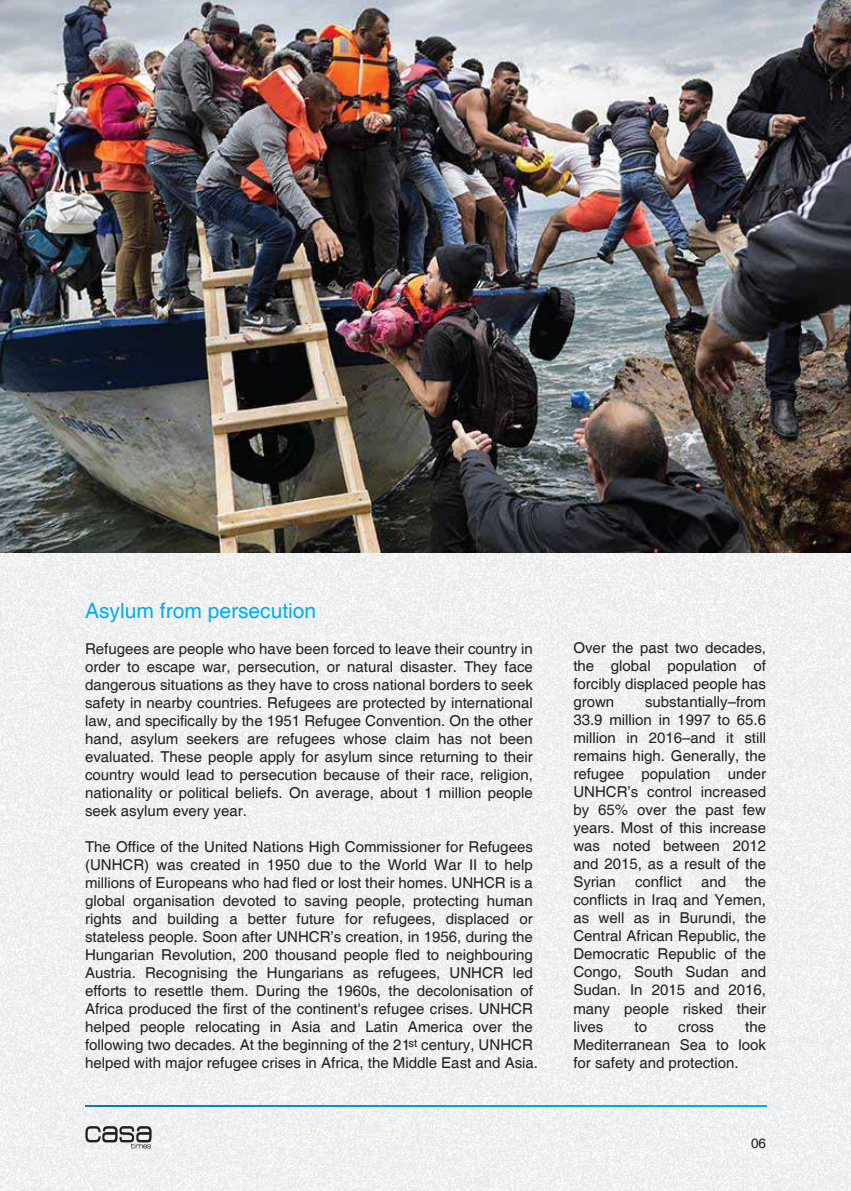
<style>
.page{position:relative;width:851px;height:1191px;background:#fff}
.page>*{position:absolute;margin:0;border:0;box-sizing:border-box;transform-origin:0 0}
.t1{font:21px "Helvetica";color:#00aeef}
.t2{font:15px/18px "Helvetica";color:#231f20;text-align:justify}
.t3{font:13.5px "Helvetica";color:#231f20}
</style>
<div class="page">
<img style="left:0;top:552px;width:850px;height:639px">
<img style="left:0;top:0;width:850px;height:552px">
<svg style="left:85px;top:1105px;width:681px;height:1px"></svg>
<svg style="left:85px;top:1126px;width:67px;height:22px"></svg>
<h1 class="t1" style="left:85px;top:598px;width:233px">Asylum from persecution</h1>
<p class="t2" style="left:85px;top:640px;width:449px">Refugees are people who have been forced to leave their country in order to escape war, persecution, or natural disaster. They face dangerous situations as they have to cross national borders to seek safety in nearby countries. Refugees are protected by international law, and specifically by the 1951 Refugee Convention. On the other hand, asylum seekers are refugees whose claim has not been evaluated. These people apply for asylum since returning to their country would lead to persecution because of their race, religion, nationality or political beliefs. On average, about 1 million people seek asylum every year.</p>
<p class="t2" style="left:85px;top:838px;width:454px;text-align:left">The Office of the United Nations High Commissioner for Refugees (UNHCR) was created in 1950 due to the World War II to help millions of Europeans who had fled or lost their homes. UNHCR is a global organisation devoted to saving people, protecting human rights and building a better future for refugees, displaced or stateless people. Soon after UNHCR’s creation, in 1956, during the Hungarian Revolution, 200 thousand people fled to neighbouring Austria. Recognising the Hungarians as refugees, UNHCR led efforts to resettle them. During the 1960s, the decolonisation of Africa produced the first of the continent's refugee crises. UNHCR helped people relocating in Asia and Latin America over the following two decades. At the beginning of the 21<sup>st</sup> century, UNHCR helped with major refugee crises in Africa, the Middle East and Asia.</p>
<p class="t2" style="left:573px;top:639px;width:194px">Over the past two decades, the global population of forcibly displaced people has grown</p>
<p class="t2" style="left:573px;top:693px;width:194px;text-indent:72px">substantially–from 33.9 million in 1997 to 65.6 million in 2016–and it still remains high. Generally, the refugee population under UNHCR’s control increased by 65% over the past few years. Most of this increase was noted between 2012 and 2015, as a result of the Syrian</p>
<p class="t2" style="left:635px;top:873px;width:48px">conflict</p>
<p class="t2" style="left:701px;top:873px;width:27px">and</p>
<p class="t2" style="left:573px;top:873px;width:194px;text-indent:172px">the conflicts in Iraq and Yemen, as well as in Burundi, the Central African Republic, the Democratic Republic of the Congo, South Sudan and Sudan. In 2015 and 2016, many people risked their lives</p>
<p class="t2" style="left:573px;top:1017px;width:194px;text-indent:172px">the Mediterranean Sea to look for safety and protection.</p>
<p class="t2" style="left:634px;top:1017px;width:14px">to</p>
<p class="t2" style="left:678px;top:1017px;width:37px">cross</p>
<p class="t3" style="left:751px;top:1135px;width:17px">06</p>
</div>
